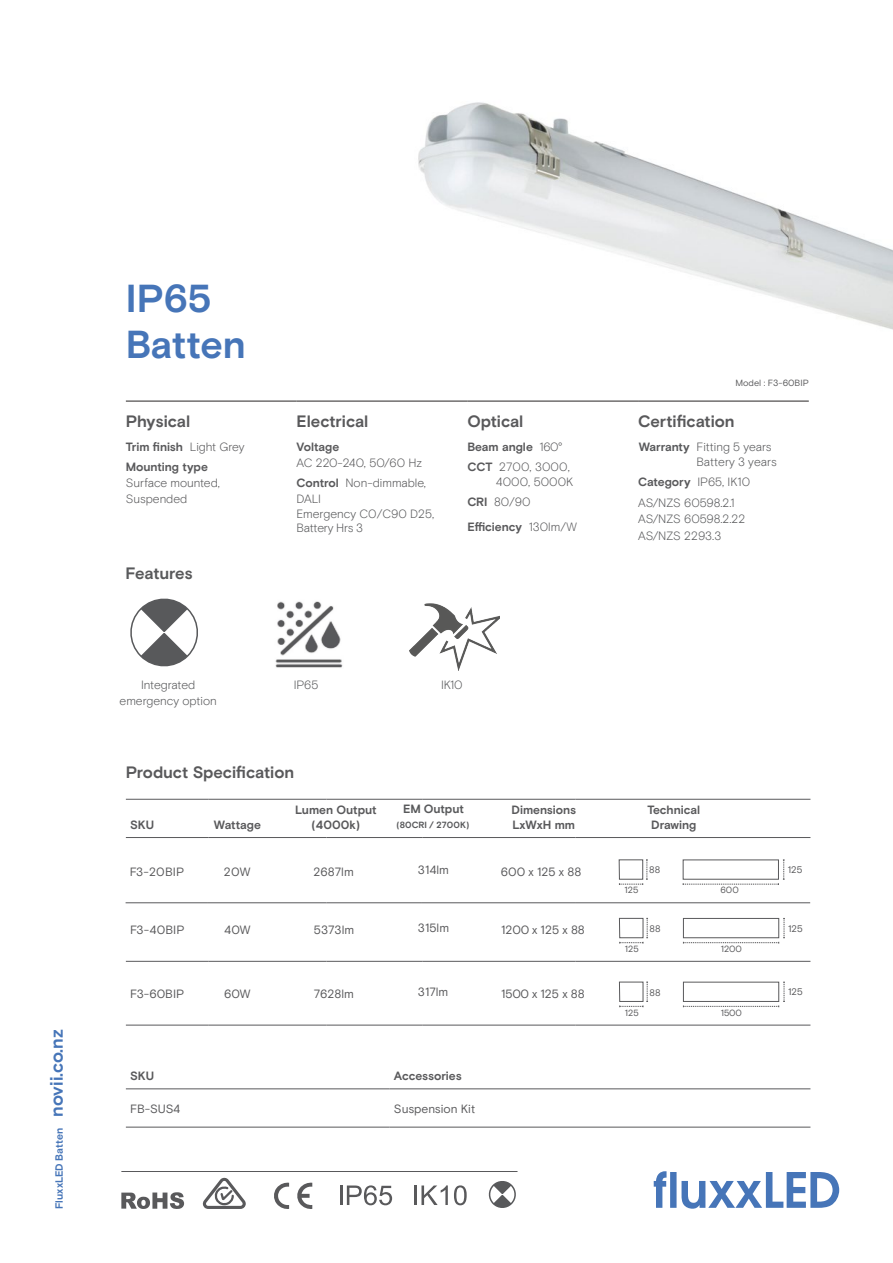
<style>
.page{position:relative;width:893px;height:1263px;background:#fff}
.page>*{position:absolute;margin:0;border:0;box-sizing:border-box;transform-origin:0 0}
.t1{font:700 39px/46.5px "Basis Grotesque Pro";color:#4675b8}
.t2{font:700 16.5px "Basis Grotesque Pro";color:#59595b}
.t3{font:700 16.5px "Basis Grotesque Pro";letter-spacing:-.015em;color:#58595b}
.t4{font:300 12px/14.4px "Basis Grotesque Pro";color:#58595b}
.t5{font:700 12px/15px "Basis Grotesque Pro";color:#59595b}
.t6{font:300 12px/20px "Basis Grotesque Pro";color:#59595b}
.t7{font:12px "Basis Grotesque Pro";color:#59595b}
.t8{font:700 12px "Basis Grotesque Pro";letter-spacing:-.005em;color:#58595b}
.t9{font:700 10.5px "Basis Grotesque Pro";letter-spacing:-.005em;color:#4675b8}
.t10{font:9.45px "Basis Grotesque Pro";color:#59595b}
.t11{font:9px "Basis Grotesque Pro";color:#59595b}
.t12{font:700 9px "Basis Grotesque Pro";letter-spacing:.005em;color:#58595b}
.s1{font-size:18px}
.s2{font-weight:300}
.s3{font-weight:700}
</style>
<div class="page">
<img style="left:375px;top:102px;width:518px;height:299px">
<hr style="left:126px;top:401px;width:171px;height:1px;background:#272525">
<hr style="left:297px;top:401px;width:170px;height:1px;background:#272525">
<hr style="left:467px;top:401px;width:171px;height:1px;background:#272525">
<hr style="left:638px;top:401px;width:171px;height:1px;background:#272525">
<hr style="left:575px;top:1025px;width:235px;height:1px;background:#59595b">
<hr style="left:126px;top:799px;width:82px;height:1px;background:#59595b">
<hr style="left:208px;top:799px;width:119px;height:1px;background:#59595b">
<hr style="left:327px;top:799px;width:95px;height:1px;background:#59595b">
<hr style="left:422px;top:799px;width:153px;height:1px;background:#59595b">
<hr style="left:575px;top:799px;width:235px;height:1px;background:#59595b">
<hr style="left:126px;top:837px;width:82px;height:1px;background:#59595b">
<hr style="left:208px;top:837px;width:119px;height:1px;background:#59595b">
<hr style="left:327px;top:837px;width:95px;height:1px;background:#59595b">
<hr style="left:422px;top:837px;width:153px;height:1px;background:#59595b">
<hr style="left:575px;top:837px;width:235px;height:1px;background:#59595b">
<hr style="left:575px;top:961px;width:235px;height:1px;background:#59595b">
<hr style="left:126px;top:961px;width:82px;height:1px;background:#59595b">
<hr style="left:208px;top:961px;width:119px;height:1px;background:#59595b">
<hr style="left:327px;top:961px;width:95px;height:1px;background:#59595b">
<hr style="left:422px;top:961px;width:153px;height:1px;background:#59595b">
<hr style="left:126px;top:1025px;width:82px;height:1px;background:#59595b">
<hr style="left:208px;top:1025px;width:119px;height:1px;background:#59595b">
<hr style="left:327px;top:1025px;width:95px;height:1px;background:#59595b">
<hr style="left:422px;top:1025px;width:153px;height:1px;background:#59595b">
<hr style="left:121px;top:1171px;width:396px;height:1px;background:#59595b">
<svg style="left:203px;top:1177px;width:43px;height:32px"></svg>
<svg style="left:121px;top:1192px;width:63px;height:17px"></svg>
<svg style="left:297px;top:1182px;width:15px;height:27px"></svg>
<svg style="left:274px;top:1182px;width:15px;height:27px"></svg>
<svg style="left:654px;top:1171px;width:185px;height:38px"></svg>
<hr style="left:126px;top:1088px;width:264px;height:1px;background:#59595b">
<hr style="left:390px;top:1088px;width:420px;height:1px;background:#59595b">
<hr style="left:126px;top:1127px;width:264px;height:1px;background:#59595b">
<hr style="left:390px;top:1127px;width:420px;height:1px;background:#59595b">
<svg style="left:619px;top:918px;width:29px;height:25px"></svg>
<svg style="left:619px;top:982px;width:29px;height:25px"></svg>
<svg style="left:683px;top:918px;width:102px;height:25px"></svg>
<svg style="left:683px;top:982px;width:102px;height:25px"></svg>
<hr style="left:575px;top:902px;width:235px;height:1px;background:#59595b">
<hr style="left:126px;top:902px;width:82px;height:1px;background:#59595b">
<hr style="left:208px;top:902px;width:118px;height:1px;background:#59595b">
<hr style="left:326px;top:902px;width:96px;height:1px;background:#59595b">
<hr style="left:422px;top:902px;width:153px;height:1px;background:#59595b">
<svg style="left:619px;top:859px;width:29px;height:26px"></svg>
<svg style="left:683px;top:860px;width:102px;height:25px"></svg>
<hr style="left:340px;top:1185px;width:2px;height:20px;background:#59595b">
<svg style="left:347px;top:1185px;width:45px;height:20px"></svg>
<hr style="left:414px;top:1185px;width:3px;height:20px;background:#59595b">
<svg style="left:421px;top:1185px;width:27px;height:20px"></svg>
<svg style="left:454px;top:1185px;width:13px;height:20px"></svg>
<img style="left:409px;top:603px;width:91px;height:68px">
<img style="left:275px;top:601px;width:68px;height:67px">
<svg style="left:130px;top:598px;width:68px;height:69px"></svg>
<svg style="left:488px;top:1181px;width:28px;height:27px"></svg>
<p class="t9" style="left:55px;top:1209px;width:181px;rotate:-90deg">FluxxLED Batten <span class="s1">novii.co.nz</span></p>
<h1 class="t1" style="left:126px;top:279px;width:122px">IP65<br>Batten</h1>
<h2 class="t2" style="left:126px;top:415px;width:66px">Physical</h2>
<p class="t5" style="left:126px;top:438px;width:120px;line-height:20px">Trim finish <span class="s2">Light Grey<br></span>Mounting type</p>
<p class="t6" style="left:126px;top:476px;width:96px;line-height:15.8px">Surface mounted,<br>Suspended</p>
<h2 class="t3" style="left:126px;top:567px;width:69px">Features</h2>
<h2 class="t2" style="left:297px;top:415px;width:73px">Electrical</h2>
<p class="t5" style="left:297px;top:441px;width:44px">Voltage</p>
<p class="t6" style="left:297px;top:454px;width:131px">AC 220-240, 50/60 Hz<br><span class="s3">Control</span> Non-dimmable,</p>
<p class="t6" style="left:297px;top:490px;width:26px">DALI</p>
<p class="t4" style="left:297px;top:507px;width:139px">Emergency C0/C90 D25,<br>Battery Hrs 3</p>
<h2 class="t2" style="left:467px;top:415px;width:58px">Optical</h2>
<p class="t6" style="left:467px;top:438px;width:104px"><span class="s3">Beam angle</span> 160°<br><span class="s3">CCT</span> 2700, 3000,</p>
<p class="t6" style="left:467px;top:472px;width:108px;line-height:20.5px;text-indent:29px">4000, 5000K<br><span class="s3">CRI</span> 80/90</p>
<p class="t5" style="left:467px;top:519px;width:111px">Efficiency <span class="s2">130lm/W</span></p>
<p class="t4" style="left:120px;top:678px;width:99px;line-height:15.8px;text-align:center">Integrated emergency option</p>
<p class="t4" style="left:294px;top:678px;width:26px">IP65</p>
<p class="t4" style="left:441px;top:678px;width:23px">IK10</p>
<h2 class="t2" style="left:126px;top:766px;width:170px">Product Specification</h2>
<p class="t11" style="left:735px;top:380px;width:75px">Model : F3-60BIP</p>
<h2 class="t2" style="left:638px;top:415px;width:98px">Certification</h2>
<p class="t4" style="left:696px;top:441px;width:82px;text-indent:-58px"><span class="s3">Warranty</span> Fitting 5 years<br>Battery 3 years</p>
<p class="t4" style="left:638px;top:496px;width:109px;line-height:16.2px">AS/NZS 60598.2.1<br>AS/NZS 60598.2.22<br>AS/NZS 2293.3</p>
<p class="t6" style="left:638px;top:473px;width:114px"><span class="s3">Category</span> IP65, IK10</p>
<p class="t8" style="left:403px;top:804px;width:62px">EM Output</p>
<p class="t12" style="left:397px;top:821px;width:74px">(80CRI / 2700K)</p>
<p class="t7" style="left:418px;top:865px;width:33px">314lm</p>
<p class="t5" style="left:295px;top:803px;width:83px;text-align:center">Lumen Output (4000k)</p>
<p class="t5" style="left:511px;top:803px;width:66px">Dimensions<br>LxWxH mm</p>
<p class="t5" style="left:647px;top:803px;width:54px;text-align:center">Technical<br>Drawing</p>
<p class="t5" style="left:130px;top:818px;width:25px">SKU</p>
<p class="t5" style="left:214px;top:818px;width:48px">Wattage</p>
<p class="t7" style="left:130px;top:867px;width:56px">F3-20BIP</p>
<p class="t7" style="left:224px;top:867px;width:28px">20W</p>
<p class="t7" style="left:314px;top:867px;width:42px">2687lm</p>
<p class="t7" style="left:501px;top:867px;width:82px">600 x 125 x 88</p>
<p class="t10" style="left:649px;top:867px;width:13px">88</p>
<p class="t11" style="left:624px;top:887px;width:15px">125</p>
<p class="t11" style="left:720px;top:887px;width:20px">600</p>
<p class="t7" style="left:418px;top:923px;width:33px">315lm</p>
<p class="t7" style="left:130px;top:926px;width:56px">F3-40BIP</p>
<p class="t7" style="left:224px;top:925px;width:28px">40W</p>
<p class="t7" style="left:314px;top:926px;width:42px">5373lm</p>
<p class="t7" style="left:501px;top:926px;width:85px">1200 x 125 x 88</p>
<p class="t10" style="left:649px;top:925px;width:13px">88</p>
<p class="t11" style="left:625px;top:945px;width:15px">125</p>
<p class="t11" style="left:721px;top:945px;width:23px">1200</p>
<p class="t7" style="left:418px;top:987px;width:32px">317lm</p>
<p class="t7" style="left:130px;top:989px;width:56px">F3-60BIP</p>
<p class="t7" style="left:224px;top:989px;width:28px">60W</p>
<p class="t7" style="left:314px;top:989px;width:42px">7628lm</p>
<p class="t7" style="left:501px;top:989px;width:85px">1500 x 125 x 88</p>
<p class="t10" style="left:649px;top:989px;width:13px">88</p>
<p class="t11" style="left:625px;top:1009px;width:15px">125</p>
<p class="t11" style="left:721px;top:1009px;width:23px">1500</p>
<p class="t5" style="left:130px;top:1070px;width:25px">SKU</p>
<p class="t5" style="left:394px;top:1070px;width:69px">Accessories</p>
<p class="t7" style="left:130px;top:1104px;width:52px">FB-SUS4</p>
<p class="t7" style="left:394px;top:1104px;width:83px">Suspension Kit</p>
<p class="t10" style="left:788px;top:866px;width:16px">125</p>
<p class="t10" style="left:788px;top:925px;width:16px">125</p>
<p class="t10" style="left:788px;top:989px;width:16px">125</p>
</div>
